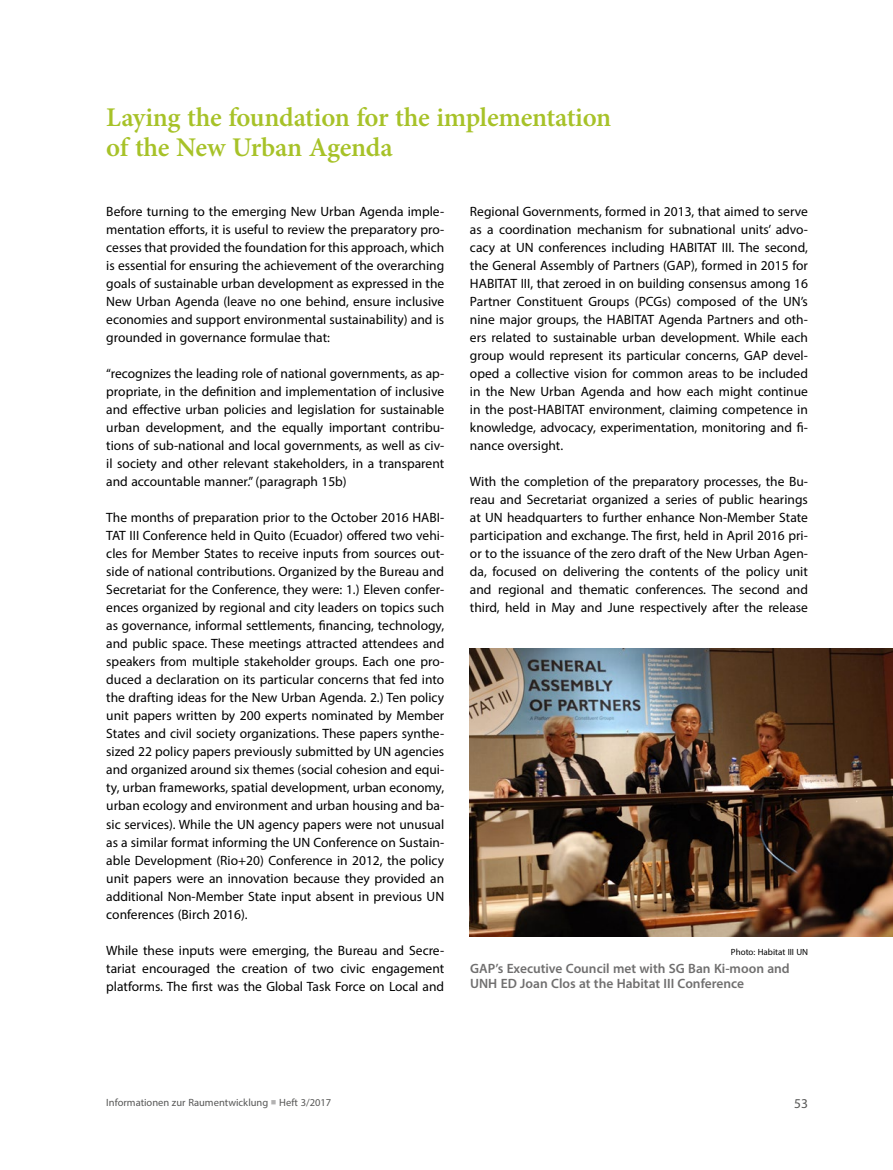
<style>
.page{position:relative;width:893px;height:1170px;background:#fff}
.page>*{position:absolute;margin:0;border:0;box-sizing:border-box;transform-origin:0 0}
.Überschrift_1{font:600 27px/30px "Minion Pro";letter-spacing:-.01em;color:#a7c228}
.Fließtext_1{font:13.5px/18px "Myriad Pro";color:#000;text-align:justify}
.Bildbeschreibung{font:600 13.5px/15px "Myriad Pro";color:#706f6f}
.Seitenzahl_rechts{font:13.5px "Myriad Pro";color:#575756}
.t1{font:10.5px "Myriad Pro";color:#575756}
.Quelle{font:9px "Myriad Pro";color:#000}
.s1{color:#b3b2b2}
</style>
<div class="page">
<img style="left:470px;top:648px;width:423px;height:288px">
<h2 class="Überschrift_1" style="left:106px;top:102px;width:506px">Laying the foundation for the implementation of the New Urban Agenda</h2>
<p class="Fließtext_1" style="left:106px;top:202px;width:339px">Before turning to the emerging New Urban Agenda imple&shy;mentation efforts, it is useful to review the preparatory pro&shy;cesses that provided the foundation for this approach, which is essential for ensuring the achievement of the overarching goals of sustainable urban development as expressed in the New Urban Agenda (leave no one behind, ensure inclusive economies and support environmental sustainability) and is grounded in governance formulae that:</p>
<p class="Fließtext_1" style="left:106px;top:364px;width:339px">“recognizes the leading role of national governments, as ap&shy;propriate, in the definition and implementation of inclusive and effective urban policies and legislation for sustainable urban development, and the equally important contribu&shy;tions of sub-national and local governments, as well as civ&shy;il society and other relevant stakeholders, in a transparent and accountable manner.” (paragraph 15b)</p>
<p class="Fließtext_1" style="left:106px;top:508px;width:339px">The months of preparation prior to the October 2016 HABI-TAT III Conference held in Quito (Ecuador) offered two vehi&shy;cles for Member States to receive inputs from sources out&shy;side of national contributions. Organized by the Bureau and Secretariat for the Conference, they were: 1.) Eleven confer&shy;ences organized by regional and city leaders on topics such as governance, informal settlements, financing, technology, and public space. These meetings attracted attendees and speakers from multiple stakeholder groups. Each one pro&shy;duced a declaration on its particular concerns that fed into the drafting ideas for the New Urban Agenda. 2.) Ten policy unit papers written by 200 experts nominated by Member States and civil society organizations. These papers synthe&shy;sized 22 policy papers previously submitted by UN agencies and organized around six themes (social cohesion and equi&shy;ty, urban frameworks, spatial development, urban economy, urban ecology and environment and urban housing and ba&shy;sic services). While the UN agency papers were not unusual as a similar format informing the UN Conference on Sustain&shy;able Development (Rio+20) Conference in 2012, the policy unit papers were an innovation because they provided an additional Non-Member State input absent in previous UN conferences (Birch 2016).</p>
<p class="Fließtext_1" style="left:106px;top:940px;width:339px">While these inputs were emerging, the Bureau and Secre&shy;tariat encouraged the creation of two civic engagement platforms. The first was the Global Task Force on Local and</p>
<p class="Fließtext_1" style="left:470px;top:202px;width:339px">Regional Governments, formed in 2013, that aimed to serve as a coordination mechanism for subnational units’ advo&shy;cacy at UN conferences including HABITAT III. The second, the General Assembly of Partners (GAP), formed in 2015 for HABITAT III, that zeroed in on building consensus among 16<br>Partner Constituent Groups (PCGs) composed of the UN’s nine major groups, the HABITAT Agenda Partners and oth&shy;ers related to sustainable urban development. While each group would represent its particular concerns, GAP devel&shy;oped a collective vision for common areas to be included in the New Urban Agenda and how each might continue in the post-HABITAT environment, claiming competence in knowledge, advocacy, experimentation, monitoring and fi&shy;nance oversight.</p>
<p class="Fließtext_1" style="left:470px;top:472px;width:339px">With the completion of the preparatory processes, the Bu&shy;reau and Secretariat organized a series of public hearings at UN headquarters to further enhance Non-Member State participation and exchange. The first, held in April 2016 pri&shy;or to the issuance of the zero draft of the New Urban Agen&shy;da, focused on delivering the contents of the policy unit and regional and thematic conferences. The second and third, held in May and June respectively after the release</p>
<p class="Quelle" style="left:731px;top:945px;width:79px">Photo: Habitat III UN</p>
<p class="Bildbeschreibung" style="left:470px;top:960px;width:321px">GAP’s Executive Council met with SG Ban Ki-moon and<br>UNH ED Joan Clos at the Habitat III Conference</p>
<p class="t1" style="left:106px;top:1095px;width:226px">Informationen zur Raumentwicklung <span class="s1">■</span> Heft 3/2017</p>
<p class="Seitenzahl_rechts" style="left:794px;top:1094px;width:15px">53</p>
</div>
